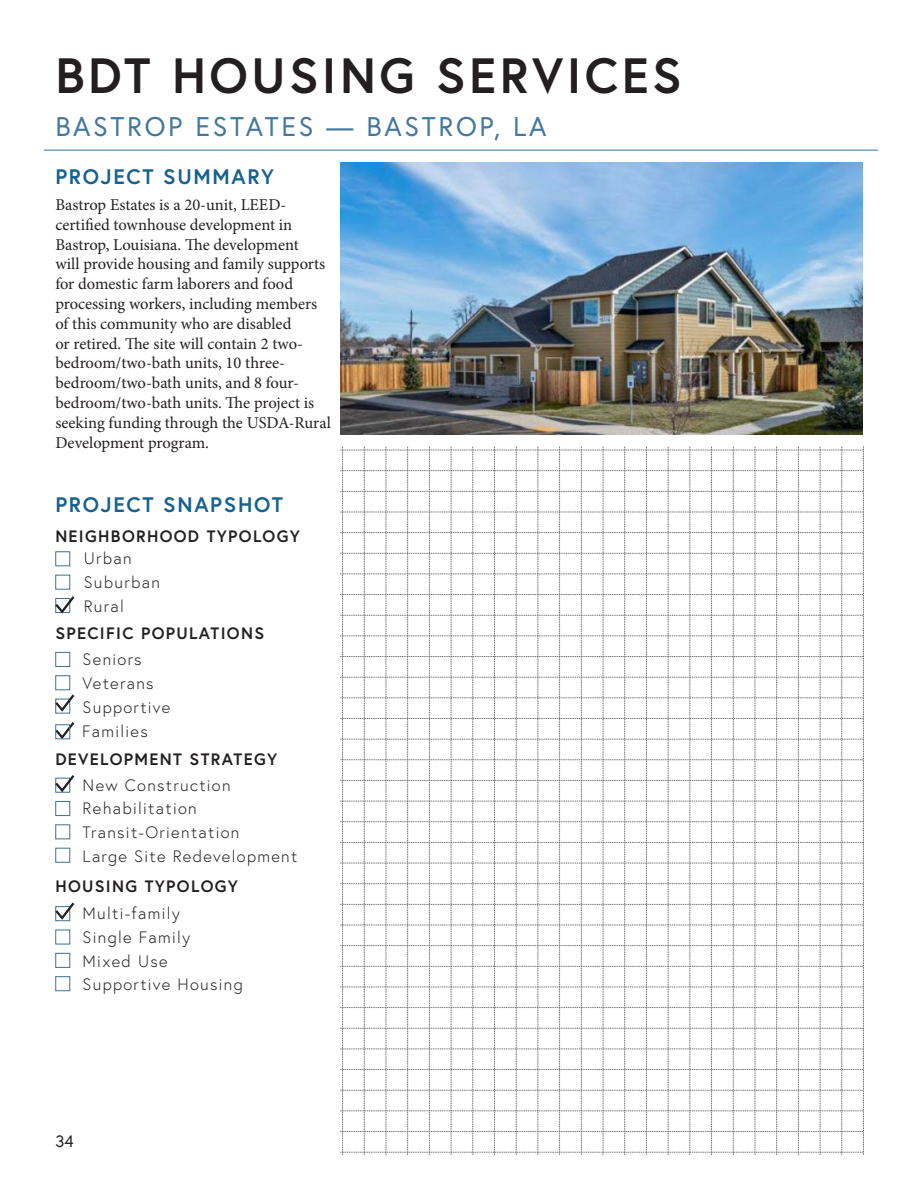
<style>
.page{position:relative;width:919px;height:1188px;background:#fff}
.page>*{position:absolute;margin:0;border:0;box-sizing:border-box;transform-origin:0 0}
.t1{font:700 49.5px "Europa";letter-spacing:.07em;color:#231f20}
.t2{font:27px "Europa";letter-spacing:.1em;color:#42789c}
.t3{font:700 21px "Europa";letter-spacing:.08em;color:#15618f}
.t4{font:16.5px/19.8px "Minion Pro";color:#231f20}
.t5{font:300 16.5px "Europa";letter-spacing:.08em;color:#231f20}
.t6{font:700 16.5px "Europa";letter-spacing:.08em;color:#231f20}
.t7{font:16.5px "Europa";color:#231f20}
</style>
<div class="page">
<img style="left:341px;top:162px;width:521px;height:273px">
<svg style="left:341px;top:446px;width:522px;height:708px"></svg>
<div style="left:55px;top:551px;width:15px;height:15px;border:1px solid #3b7297"></div>
<div style="left:55px;top:574px;width:15px;height:15px;border:1px solid #3b7297"></div>
<div style="left:55px;top:801px;width:15px;height:15px;border:1px solid #3b7297"></div>
<div style="left:55px;top:824px;width:15px;height:15px;border:1px solid #3b7297"></div>
<div style="left:55px;top:847px;width:15px;height:15px;border:1px solid #3b7297"></div>
<div style="left:55px;top:929px;width:15px;height:15px;border:1px solid #3b7297"></div>
<div style="left:55px;top:953px;width:15px;height:14px;border:1px solid #3b7297"></div>
<div style="left:55px;top:976px;width:15px;height:15px;border:1px solid #3b7297"></div>
<svg style="left:55px;top:722px;width:20px;height:18px"></svg>
<svg style="left:55px;top:775px;width:20px;height:18px"></svg>
<svg style="left:55px;top:902px;width:20px;height:19px"></svg>
<div style="left:55px;top:724px;width:15px;height:15px;border:1px solid #3b7297"></div>
<div style="left:55px;top:652px;width:15px;height:15px;border:1px solid #3b7297"></div>
<div style="left:55px;top:675px;width:15px;height:15px;border:1px solid #3b7297"></div>
<svg style="left:55px;top:694px;width:20px;height:19px"></svg>
<hr style="left:44px;top:150px;width:834px;height:1px;background:#3b7297">
<svg style="left:55px;top:596px;width:20px;height:18px"></svg>
<p class="t1" style="left:55px;top:42px;width:628px">BDT HOUSING SERVICES</p>
<p class="t2" style="left:55px;top:109px;width:492px">BASTROP ESTATES — BASTROP, LA</p>
<p class="t3" style="left:55px;top:162px;width:220px">PROJECT SUMMARY</p>
<p class="t4" style="left:55px;top:195px;width:277px">Bastrop Estates is a 20-unit, LEED&shy;certified townhouse development in Bastrop, Louisiana. The development<br>will provide housing and family supports for domestic farm laborers and food processing workers, including members of this community who are disabled<br>or retired. The site will contain 2 two&shy;bedroom/two-bath units, 10 three&shy;bedroom/two-bath units, and 8 four&shy;bedroom/two-bath units. The project is seeking funding through the USDA-Rural Development program.</p>
<p class="t3" style="left:55px;top:490px;width:229px">PROJECT SNAPSHOT</p>
<p class="t6" style="left:55px;top:524px;width:246px">NEIGHBORHOOD TYPOLOGY</p>
<p class="t5" style="left:84px;top:548px;width:50px">Urban</p>
<p class="t5" style="left:84px;top:572px;width:78px">Suburban</p>
<p class="t5" style="left:84px;top:596px;width:42px">Rural</p>
<p class="t6" style="left:55px;top:621px;width:210px">SPECIFIC POPULATIONS</p>
<p class="t5" style="left:83px;top:649px;width:61px">Seniors</p>
<p class="t5" style="left:83px;top:672px;width:72px">Veterans</p>
<p class="t5" style="left:83px;top:696px;width:89px">Supportive</p>
<p class="t5" style="left:82px;top:721px;width:67px">Families</p>
<p class="t6" style="left:55px;top:747px;width:223px">DEVELOPMENT STRATEGY</p>
<p class="t5" style="left:83px;top:774px;width:149px">New Construction</p>
<p class="t5" style="left:83px;top:798px;width:116px">Rehabilitation</p>
<p class="t5" style="left:83px;top:822px;width:158px">Transit-Orientation</p>
<p class="t5" style="left:83px;top:845px;width:216px">Large Site Redevelopment</p>
<p class="t6" style="left:55px;top:875px;width:184px">HOUSING TYPOLOGY</p>
<p class="t5" style="left:83px;top:903px;width:99px">Multi-family</p>
<p class="t5" style="left:83px;top:926px;width:109px">Single Family</p>
<p class="t5" style="left:83px;top:950px;width:87px">Mixed Use</p>
<p class="t5" style="left:83px;top:974px;width:162px">Supportive Housing</p>
<p class="t7" style="left:55px;top:1130px;width:20px">34</p>
</div>
